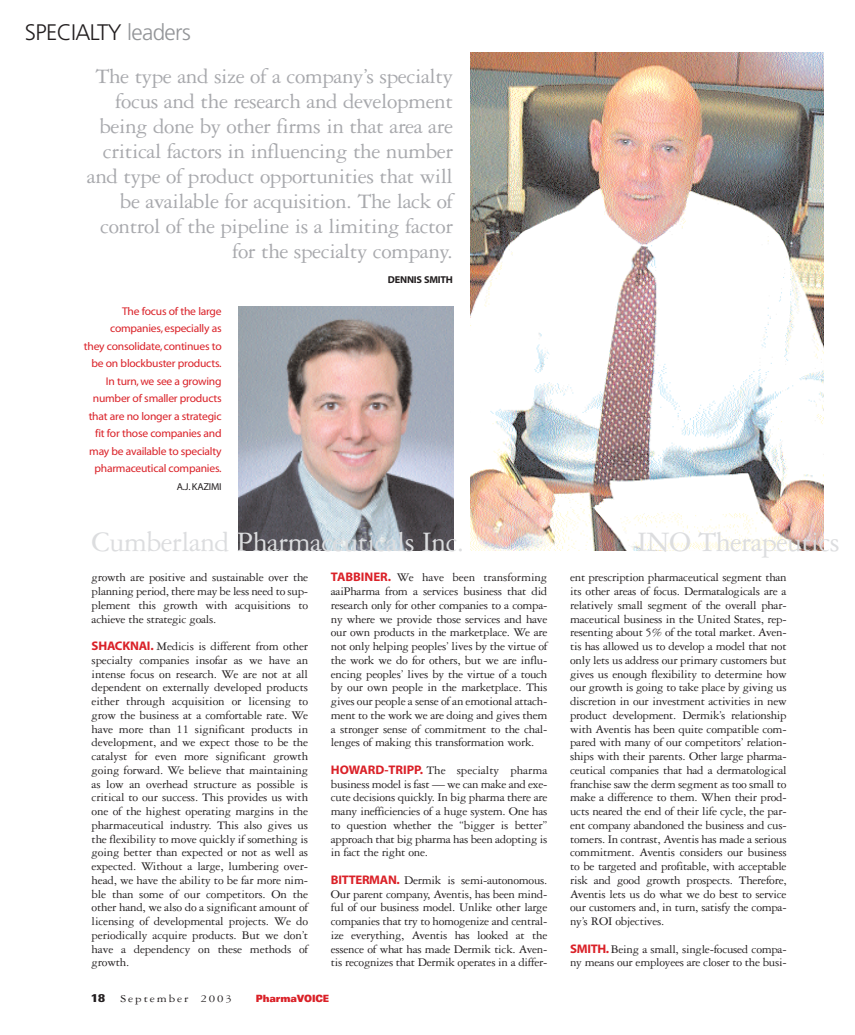
<style>
.page{position:relative;width:855px;height:1035px;background:#fff}
.page>*{position:absolute;margin:0;border:0;box-sizing:border-box;transform-origin:0 0}
.t1{font:30px "Garamond Three";letter-spacing:-.02em;color:#dcdddf}
.t2{font:22.5px/25px "Garamond Three";letter-spacing:-.02em;color:#a8a9ad;text-align:right}
.t3{font:300 22.5px "Frutiger";letter-spacing:-.03em;color:#231f20}
.t4{font:12.5px/13.8px "Garamond Three";letter-spacing:-.025em;color:#231f20;text-align:justify}
.t5{font:11.25px/17.5px "Myriad MM 400 600";letter-spacing:-.02em;color:#da2128;text-align:right}
.t6{font:11.25px "Garamond Three";letter-spacing:.15em;color:#231f20;scale:1.15 1}
.t7{font:700 condensed 11.25px "Univers";color:#231f20;scale:1.4 1}
.t8{font:900 expanded 10px "Univers";letter-spacing:-.015em;color:#da2128;scale:.75 1}
.t9{font:10px "Myriad MM 700 600";letter-spacing:-.02em;color:#231f20}
.t10{font:10px "Myriad MM 400 600";letter-spacing:-.02em;color:#231f20}
.s1{color:#939598}
.s2{font-family:"Myriad MM 700 600";color:#da2128}
</style>
<div class="page">
<img style="left:471px;top:52px;width:353px;height:499px">
<img style="left:239px;top:307px;width:215px;height:244px">
<h2 class="t3" style="left:25px;top:23px;width:168px">SPECIALTY <span class="s1">leaders</span></h2>
<p class="t2" style="left:87px;top:66px;width:368px">The type and size of a company’s specialty focus and the research and development being done by other firms in that area are critical factors in influencing the number and type of product opportunities that will be available for acquisition. The lack of control of the pipeline is a limiting factor for the specialty company.</p>
<p class="t9" style="left:388px;top:276px;width:67px">DENNIS SMITH</p>
<p class="t5" style="left:84px;top:303px;width:139px">The focus of the large companies, especially as<br>they consolidate, continues to be on blockbuster products.<br>In turn, we see a growing number of smaller products that are no longer a strategic fit for those companies and may be available to specialty pharmaceutical companies.</p>
<p class="t10" style="left:177px;top:483px;width:46px">A.J. KAZIMI</p>
<h1 class="t1" style="left:92px;top:531px;width:374px">Cumberland Pharmaceuticals Inc.</h1>
<h1 class="t1" style="left:637px;top:531px;width:204px">INO Therapeutics</h1>
<p class="t4" style="left:331px;top:572px;width:218px"><span class="s2">TABBINER.</span> We have been transforming aaiPharma from a services business that did research only for other companies to a compa&shy;ny where we provide those services and have our own products in the marketplace. We are not only helping peoples’ lives by the virtue of the work we do for others, but we are influ&shy;encing peoples’ lives by the virtue of a touch by our own people in the marketplace. This gives our people a sense of an emotional attach&shy;ment to the work we are doing and gives them a stronger sense of commitment to the chal&shy;lenges of making this transformation work.</p>
<p class="t4" style="left:331px;top:764px;width:218px"><span class="s2">HOWARD-TRIPP.</span> The specialty pharma business model is fast — we can make and exe&shy;cute decisions quickly. In big pharma there are many inefficiencies of a huge system. One has to question whether the “bigger is better” approach that big pharma has been adopting is in fact the right one.</p>
<p class="t4" style="left:331px;top:874px;width:218px"><span class="s2">BITTERMAN.</span> Dermik is semi-autonomous.<br>Our parent company, Aventis, has been mind&shy;ful of our business model. Unlike other large companies that try to homogenize and central&shy;ize everything, Aventis has looked at the essence of what has made Dermik tick. Aven&shy;tis recognizes that Dermik operates in a differ-</p>
<p class="t4" style="left:92px;top:572px;width:218px">growth are positive and sustainable over the planning period, there may be less need to sup&shy;plement this growth with acquisitions to achieve the strategic goals.</p>
<p class="t4" style="left:92px;top:640px;width:218px"><span class="s2">SHACKNAI.</span> Medicis is different from other specialty companies insofar as we have an intense focus on research. We are not at all dependent on externally developed products either through acquisition or licensing to grow the business at a comfortable rate. We have more than 11 significant products in development, and we expect those to be the catalyst for even more significant growth going forward. We believe that maintaining as low an overhead structure as possible is critical to our success. This provides us with one of the highest operating margins in the pharmaceutical industry. This also gives us the flexibility to move quickly if something is going better than expected or not as well as expected. Without a large, lumbering over&shy;head, we have the ability to be far more nim&shy;ble than some of our competitors. On the other hand, we also do a significant amount of licensing of developmental projects. We do periodically acquire products. But we don’t have a dependency on these methods of growth.</p>
<p class="t4" style="left:570px;top:572px;width:218px">ent prescription pharmaceutical segment than its other areas of focus. Dermatalogicals are a relatively small segment of the overall phar&shy;maceutical business in the United States, rep&shy;resenting about 5% of the total market. Aven&shy;tis has allowed us to develop a model that not only lets us address our primary customers but gives us enough flexibility to determine how our growth is going to take place by giving us discretion in our investment activities in new product development. Dermik’s relationship with Aventis has been quite compatible com&shy;pared with many of our competitors’ relation&shy;ships with their parents. Other large pharma&shy;ceutical companies that had a dermatological franchise saw the derm segment as too small to make a difference to them. When their prod&shy;ucts neared the end of their life cycle, the par&shy;ent company abandoned the business and cus&shy;tomers. In contrast, Aventis has made a serious commitment. Aventis considers our business to be targeted and profitable, with acceptable risk and good growth prospects. Therefore, Aventis lets us do what we do best to service our customers and, in turn, satisfy the compa&shy;ny’s ROI objectives.</p>
<p class="t4" style="left:570px;top:943px;width:218px"><span class="s2">SMITH.</span>Being a small, single-focused compa&shy;ny means our employees are closer to the busi-</p>
<p class="t7" style="left:91px;top:994px;width:11px">18</p>
<p class="t6" style="left:121px;top:994px;width:98px">September 2003</p>
<p class="t8" style="left:256px;top:995px;width:99px">PharmaVOICE</p>
</div>
